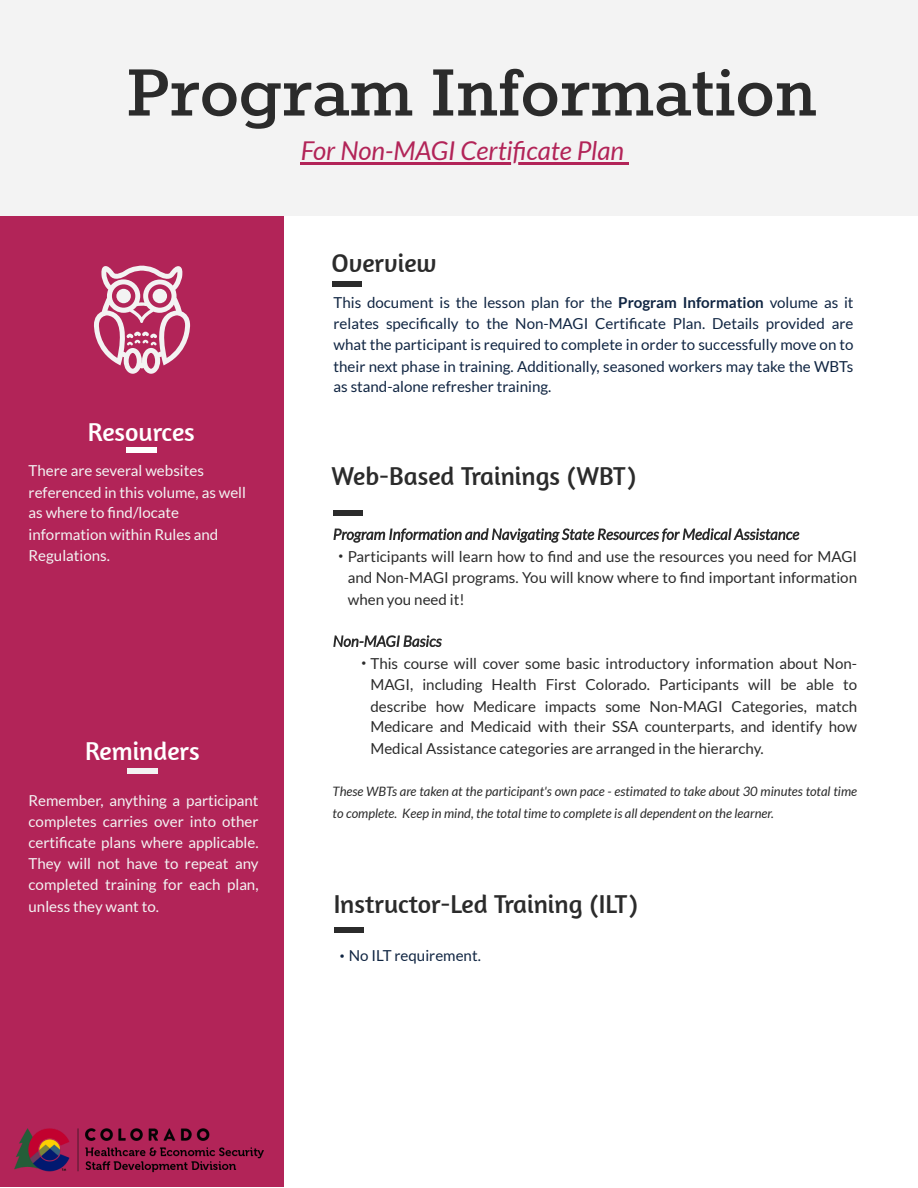
<style>
.page{position:relative;width:918px;height:1188px;background:#fff}
.page>*{position:absolute;margin:0;border:0;box-sizing:border-box;transform-origin:0 0}
.t1{font:700 77.7px "Rokkitt";color:#2b2b2b}
.t2{font:25.95px "Amaranth";color:#2b2b2b}
.t3{font:italic 25.95px "Lato";color:#b22458}
.t4{font:25.95px "Amaranth";color:#fff}
.t5{font:15.15px/21.3px "Lato";color:#2b2b2b;text-align:justify}
.t6{font:15.15px/21px "Lato";color:#102542;text-align:justify}
.t7{font:15.15px/21.1px "Lato";color:#f3f3f3}
.t8{font:italic 12.9px/21.6px "Lato";color:#2b2b2b}
.s1{font-weight:700}
.s2{font-family:"Arial";font-size:13.65px}
</style>
<div class="page">
<div style="left:0;top:215px;width:284px;height:972px;background:#b22458"></div>
<div style="left:0;top:0;width:918px;height:216px;background:#f3f3f3"></div>
<div style="left:332px;top:281px;width:30px;height:6px;background:#2b2b2b"></div>
<svg style="left:333px;top:528px;width:466px;height:15px"></svg>
<svg style="left:333px;top:635px;width:109px;height:12px"></svg>
<div style="left:333px;top:510px;width:30px;height:6px;background:#2b2b2b"></div>
<svg style="left:94px;top:266px;width:96px;height:108px"></svg>
<hr style="left:301px;top:162px;width:328px;height:2px;background:#b22458">
<div style="left:126px;top:448px;width:31px;height:5px;background:#fff"></div>
<div style="left:128px;top:768px;width:30px;height:6px;background:#f3f3f3"></div>
<img style="left:14px;top:1128px;width:250px;height:44px">
<div style="left:334px;top:927px;width:30px;height:6px;background:#2b2b2b"></div>
<h1 class="t1" style="left:127px;top:52px;width:691px">Program Information</h1>
<h2 class="t3" style="left:301px;top:134px;width:325px">For Non-MAGI Certificate Plan</h2>
<h2 class="t4" style="left:88px;top:417px;width:108px">Resources</h2>
<p class="t7" style="left:29px;top:460px;width:219px">There are several websites referenced in this volume, as well as where to fi nd/locate information within Rules and<br>Regulations.</p>
<h2 class="t4" style="left:85px;top:736px;width:116px">Reminders</h2>
<p class="t7" style="left:29px;top:789px;width:232px;text-align:justify">Remember, anything a participant completes carries over into other certificate plans where applicable.<br>They will not have to repeat any completed training for each plan, unless they want to.</p>
<h2 class="t2" style="left:332px;top:248px;width:106px">Overview</h2>
<p class="t6" style="left:334px;top:291px;width:522px">This document is the lesson plan for the <span class="s1">Program Information</span> volume as it relates specifically to the Non-MAGI Certificate Plan. Details provided are what the participant is required to complete in order to successfully move on to their next phase in training. Additionally, seasoned workers may take the WBTs as stand-alone refresher training.</p>
<h2 class="t2" style="left:332px;top:461px;width:306px">Web-Based Trainings (WBT)</h2>
<p class="t5" style="left:348px;top:545px;width:511px;text-indent:-9px"><span class="s2">•</span> Participants will learn how to fi nd and use the resources you need for MAGI and Non-MAGI programs. You will know where to fi nd important information when you need it!</p>
<p class="t5" style="left:370px;top:652px;width:488px;text-indent:-9px"><span class="s2">•</span> This course will cover some basic introductory information about Non-MAGI, including Health First Colorado. Participants will be able to describe how Medicare impacts some Non-MAGI Categories, match Medicare and Medicaid with their SSA counterparts, and identify how Medical Assistance categories are arranged in the hierarchy.</p>
<p class="t8" style="left:333px;top:780px;width:526px">These WBTs are taken at the participant's own pace - estimated to take about 30 minutes total time to complete. Keep in mind, the total time to complete is all dependent on the learner.</p>
<h2 class="t2" style="left:334px;top:889px;width:305px">Instructor-Led Training (ILT)</h2>
<p class="t6" style="left:340px;top:945px;width:143px"><span class="s2">•</span> No ILT requirement.</p>
</div>
